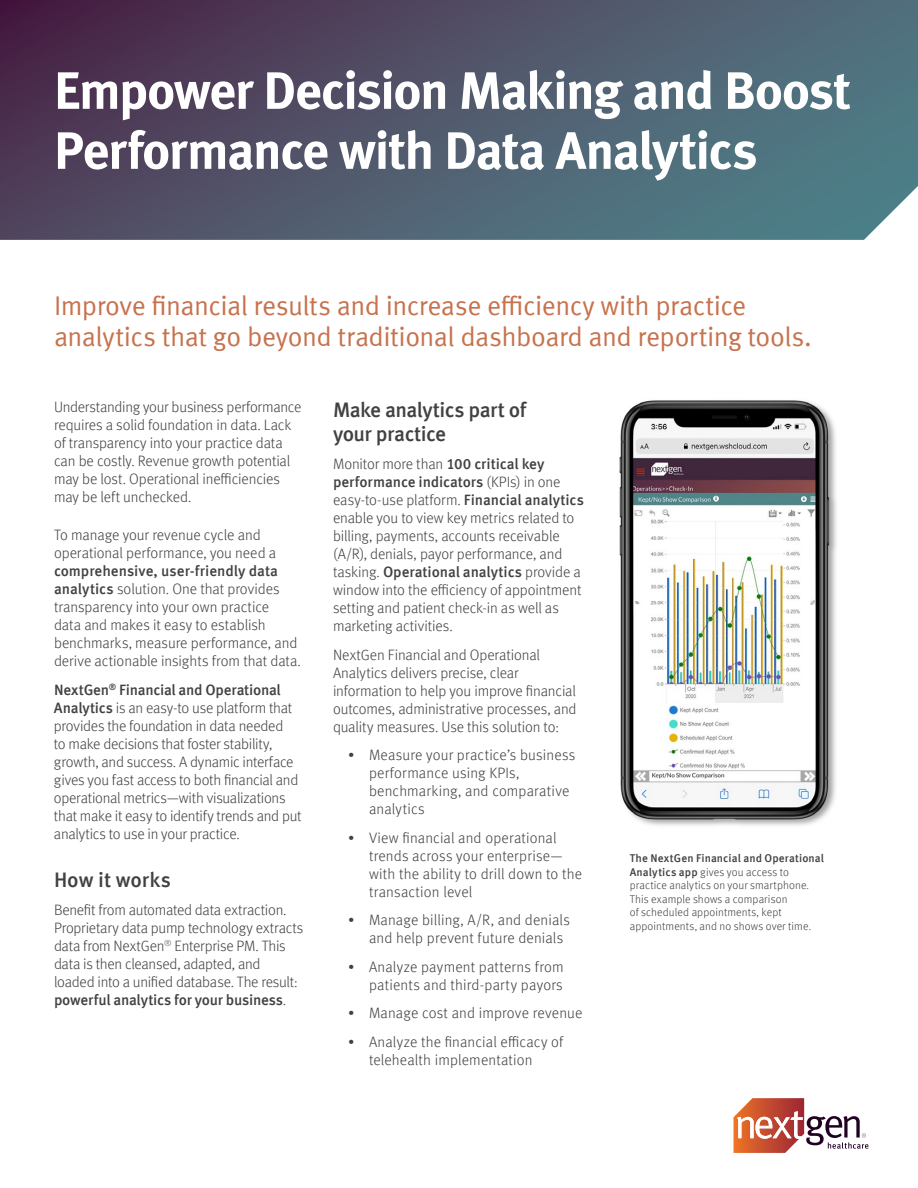
<style>
.page{position:relative;width:918px;height:1188px;background:#fff}
.page>*{position:absolute;margin:0;border:0;box-sizing:border-box;transform-origin:0 0}
.t1{font:700 52.5px/60px "Meta Offc";letter-spacing:-.035em;color:#fff}
.t2{font:27px/31.5px "Meta Offc Norm";letter-spacing:-.02em;color:#c7724d}
.t3{font:500 21px/24px "Meta Offc";letter-spacing:-.025em;color:#414042}
.t4{font:500 21px "Meta Offc";letter-spacing:-.005em;color:#414042}
.t5{font:300 15px/18px "Meta Offc";letter-spacing:-.005em;color:#414042}
.t6{font:300 11.25px/13.5px "Meta Offc";letter-spacing:.01em;color:#414042}
.s1{font-weight:500}
</style>
<div class="page">
<svg style="left:0;top:0;width:918px;height:240px;background:#50596c"></svg>
<svg style="left:734px;top:1098px;width:134px;height:55px"></svg>
<img style="left:619px;top:400px;width:218px;height:426px">
<h1 class="t1" style="left:54px;top:62px;width:799px">Empower Decision Making and Boost<br>Performance with Data Analytics</h1>
<h2 class="t2" style="left:54px;top:290px;width:759px">Improve financial results and increase efficiency with practice analytics that go beyond traditional dashboard and reporting tools.</h2>
<p class="t5" style="left:54px;top:398px;width:249px">Understanding your business performance requires a solid foundation in data. Lack of transparency into your practice data can be costly. Revenue growth potential may be lost. Operational inefficiencies may be left unchecked.</p>
<p class="t5" style="left:54px;top:526px;width:224px">To manage your revenue cycle and operational performance, you need a</p>
<p class="t5" style="left:54px;top:562px;width:248px"><span class="s1">comprehensive, user-friendly data analytics</span> solution. One that provides transparency into your own practice<br>data and makes it easy to establish benchmarks, measure performance, and derive actionable insights from that data.</p>
<p class="t5" style="left:54px;top:681px;width:249px"><span class="s1">NextGen</span><sup>®</sup> <span class="s1">Financial and Operational Analytics</span> is an easy-to use platform that provides the foundation in data needed<br>to make decisions that foster stability, growth, and success. A dynamic interface gives you fast access to both financial and operational metrics—with visualizations that make it easy to identify trends and put analytics to use in your practice.</p>
<h3 class="t4" style="left:54px;top:867px;width:119px">How it works</h3>
<p class="t5" style="left:54px;top:901px;width:251px">Benefit from automated data extraction.<br>Proprietary data pump technology extracts data from NextGen<sup>®</sup> Enterprise PM. This data is then cleansed, adapted, and loaded into a unified database. The result: <span class="s1">powerful analytics for your business</span>.</p>
<h3 class="t3" style="left:333px;top:398px;width:195px">Make analytics part of your practice</h3>
<p class="t5" style="left:333px;top:455px;width:253px">Monitor more than <span class="s1">100 critical key performance indicators</span> (KPIs) in one easy-to-use platform. <span class="s1">Financial analytics </span>enable you to view key metrics related to billing, payments, accounts receivable (A/R), denials, payor performance, and tasking. <span class="s1">Operational analytics</span> provide a window into the efficiency of appointment setting and patient check-in as well as marketing activities.</p>
<p class="t5" style="left:333px;top:646px;width:245px">NextGen Financial and Operational Analytics delivers precise, clear information to help you improve financial outcomes, administrative processes, and quality measures. Use this solution to:</p>
<p class="t5" style="left:369px;top:746px;width:208px;text-indent:-21px">• Measure your practice’s business performance using KPIs, benchmarking, and comparative analytics</p>
<p class="t5" style="left:369px;top:829px;width:215px;text-indent:-21px">• View financial and operational trends across your enterprise— with the ability to drill down to the transaction level</p>
<p class="t5" style="left:369px;top:911px;width:202px;text-indent:-21px">• Manage billing, A/R, and denials and help prevent future denials</p>
<p class="t5" style="left:348px;top:958px;width:217px;text-align:right">• Analyze payment patterns from patients and third-party payors</p>
<p class="t5" style="left:348px;top:1004px;width:236px">• Manage cost and improve revenue</p>
<p class="t5" style="left:369px;top:1033px;width:196px;text-indent:-21px">• Analyze the financial efficacy of telehealth implementation</p>
<p class="t6" style="left:630px;top:852px;width:196px"><span class="s1">The NextGen Financial and Operational Analytics app</span> gives you access to practice analytics on your smartphone.<br>This example shows a comparison<br>of scheduled appointments, kept appointments, and no shows over time.</p>
</div>
